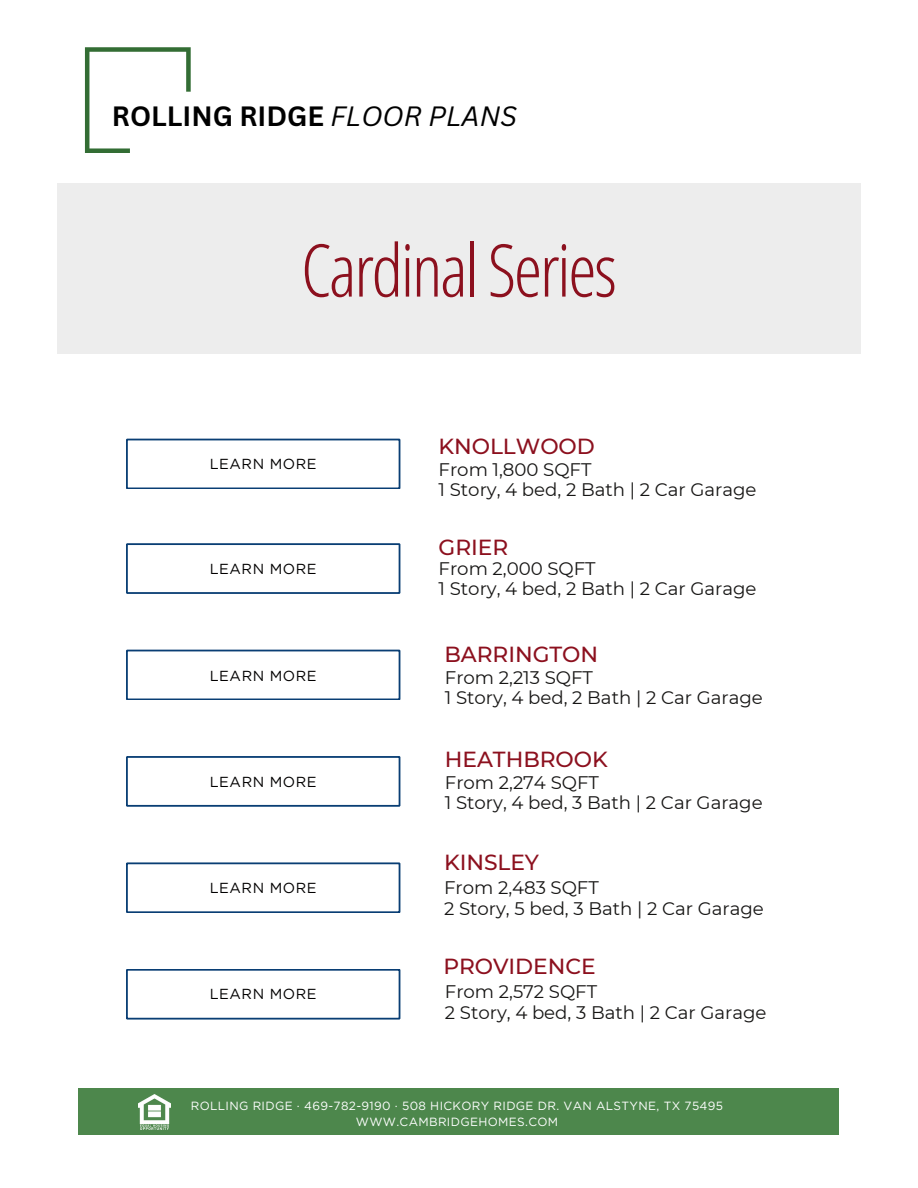
<style>
.page{position:relative;width:918px;height:1188px;background:#fff}
.page>*{position:absolute;margin:0;border:0;box-sizing:border-box;transform-origin:0 0}
.t1{font:300 72.75px "Open Sans Condensed";letter-spacing:-.035em;color:#8c101e}
.t2{font:700 27.15px "Canva Sans";color:#000}
.t3{font:500 21.75px "Montserrat";letter-spacing:-.005em;color:#8c101e}
.t4{font:18.15px "Montserrat";color:#171615}
.t5{font:14.55px "Gotham HTF";letter-spacing:.04em;color:#020000}
.t6{font:11.85px "Gotham HTF";letter-spacing:.03em;color:#fff}
.s1{font-weight:400;font-style:italic}
</style>
<div class="page">
<svg style="left:85px;top:47px;width:106px;height:106px"></svg>
<svg style="left:126px;top:439px;width:274px;height:50px"></svg>
<svg style="left:126px;top:543px;width:274px;height:51px"></svg>
<svg style="left:126px;top:650px;width:274px;height:50px"></svg>
<svg style="left:126px;top:756px;width:274px;height:51px"></svg>
<svg style="left:126px;top:862px;width:274px;height:51px"></svg>
<svg style="left:126px;top:969px;width:274px;height:51px"></svg>
<div style="left:57px;top:183px;width:804px;height:171px;background:#ededed"></div>
<div style="left:79px;top:1089px;width:760px;height:46px;background:#4d874c"></div>
<img style="left:139px;top:1094px;width:31px;height:35px">
<p class="t2" style="left:112px;top:97px;width:407px">ROLLING RIDGE <span class="s1">FLOOR PLANS</span></p>
<p class="t1" style="left:301px;top:219px;width:318px">CardinalSeries</p>
<p class="t5" style="left:210px;top:456px;width:108px">LEARN MORE</p>
<p class="t5" style="left:210px;top:560px;width:108px">LEARN MORE</p>
<p class="t5" style="left:210px;top:668px;width:108px">LEARN MORE</p>
<p class="t5" style="left:210px;top:773px;width:108px">LEARN MORE</p>
<p class="t5" style="left:210px;top:880px;width:108px">LEARN MORE</p>
<p class="t5" style="left:210px;top:986px;width:108px">LEARN MORE</p>
<p class="t3" style="left:439px;top:433px;width:158px">KNOLLWOOD</p>
<p class="t4" style="left:439px;top:458px;width:154px">From 1,800 SQFT</p>
<p class="t4" style="left:439px;top:479px;width:319px">1 Story, 4 bed, 2 Bath | 2 Car Garage</p>
<p class="t3" style="left:439px;top:534px;width:71px">GRIER</p>
<p class="t4" style="left:439px;top:557px;width:159px">From 2,000 SQFT</p>
<p class="t4" style="left:439px;top:578px;width:319px">1 Story, 4 bed, 2 Bath | 2 Car Garage</p>
<p class="t3" style="left:444px;top:641px;width:155px">BARRINGTON</p>
<p class="t4" style="left:445px;top:666px;width:150px">From 2,213 SQFT</p>
<p class="t4" style="left:445px;top:686px;width:319px">1 Story, 4 bed, 2 Bath | 2 Car Garage</p>
<p class="t3" style="left:445px;top:746px;width:164px">HEATHBROOK</p>
<p class="t4" style="left:445px;top:771px;width:156px">From 2,274 SQFT</p>
<p class="t4" style="left:445px;top:792px;width:319px">1 Story, 4 bed, 3 Bath | 2 Car Garage</p>
<p class="t3" style="left:444px;top:849px;width:96px">KINSLEY</p>
<p class="t4" style="left:444px;top:877px;width:156px">From 2,483 SQFT</p>
<p class="t4" style="left:444px;top:897px;width:321px">2 Story, 5 bed, 3 Bath | 2 Car Garage</p>
<p class="t3" style="left:443px;top:953px;width:154px">PROVIDENCE</p>
<p class="t4" style="left:445px;top:981px;width:154px">From 2,572 SQFT</p>
<p class="t4" style="left:445px;top:1001px;width:323px">2 Story, 4 bed, 3 Bath | 2 Car Garage</p>
<p class="t6" style="left:191px;top:1099px;width:534px">ROLLING RIDGE · 469-782-9190 · 508 HICKORY RIDGE DR. VAN ALSTYNE, TX 75495</p>
<p class="t6" style="left:356px;top:1115px;width:204px">WWW.CAMBRIDGEHOMES.COM</p>
</div>
